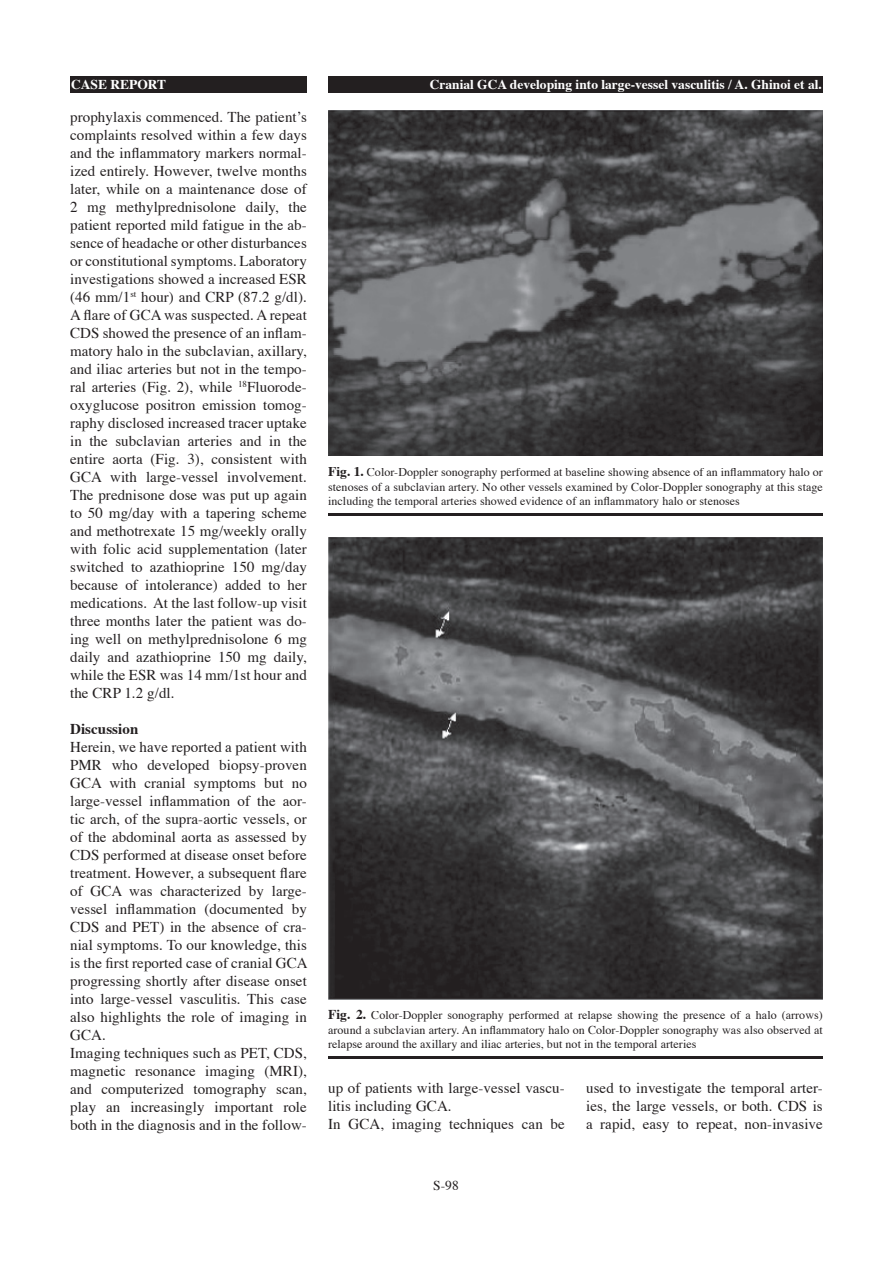
<style>
.page{position:relative;width:893px;height:1263px;background:#fff}
.page>*{position:absolute;margin:0;border:0;box-sizing:border-box;transform-origin:0 0}
.t1{font:15px/18px "Times";letter-spacing:.005em;color:#231f20;text-align:justify}
.t2{font:700 15px "Times";letter-spacing:.005em;color:#231f20}
.t3{font:700 13.5px "Times";color:#fff}
.t4{font:13.5px "Times";color:#231f20}
.t5{font:12px/14.2px "Times";letter-spacing:.005em;color:#231f20;text-align:justify}
.s1{font-weight:700;font-size:13.5px}
</style>
<div class="page">
<div style="left:328px;top:77px;width:495px;height:16px;background:#231f20"></div>
<div style="left:70px;top:77px;width:237px;height:16px;background:#231f20"></div>
<img style="left:328px;top:111px;width:495px;height:345px">
<hr style="left:328px;top:513px;width:495px;height:3px;background:#231f20">
<img style="left:328px;top:537px;width:495px;height:462px">
<hr style="left:328px;top:1056px;width:495px;height:3px;background:#231f20">
<p class="t3" style="left:71px;top:71px;width:97px">CASE REPORT</p>
<p class="t3" style="left:430px;top:71px;width:394px">Cranial GCA developing into large-vessel vasculitis / A. Ghinoi et al.</p>
<p class="t1" style="left:70px;top:106px;width:238px">prophylaxis commenced. The patient’s complaints resolved within a few days and the inflammatory markers normal&shy;ized entirely. However, twelve months later, while on a maintenance dose of 2 mg methylprednisolone daily, the patient reported mild fatigue in the ab&shy;sence of headache or other disturbances or constitutional symptoms. Laboratory investigations showed a increased ESR (46 mm/1<sup>st</sup> hour) and CRP (87.2 g/dl).<br>A flare of GCA was suspected. A repeat CDS showed the presence of an inflam&shy;matory halo in the subclavian, axillary, and iliac arteries but not in the tempo&shy;ral arteries (Fig. 2), while <sup>18</sup>Fluorode&shy;oxyglucose positron emission tomog&shy;raphy disclosed increased tracer uptake in the subclavian arteries and in the entire aorta (Fig. 3), consistent with GCA with large-vessel involvement.<br>The prednisone dose was put up again to 50 mg/day with a tapering scheme and methotrexate 15 mg/weekly orally with folic acid supplementation (later switched to azathioprine 150 mg/day because of intolerance) added to her medications. At the last follow-up visit three months later the patient was do&shy;ing well on methylprednisolone 6 mg daily and azathioprine 150 mg daily, while the ESR was 14 mm/1st hour and the CRP 1.2 g/dl.</p>
<p class="t2" style="left:70px;top:714px;width:70px">Discussion</p>
<p class="t1" style="left:70px;top:736px;width:239px;text-align:left">Herein, we have reported a patient with PMR who developed biopsy-proven GCA with cranial symptoms but no large-vessel inflammation of the aor&shy;tic arch, of the supra-aortic vessels, or of the abdominal aorta as assessed by CDS performed at disease onset before treatment. However, a subsequent flare of GCA was characterized by large&shy;vessel inflammation (documented by CDS and PET) in the absence of cra&shy;nial symptoms. To our knowledge, this is the first reported case of cranial GCA progressing shortly after disease onset into large-vessel vasculitis. This case also highlights the role of imaging in GCA.<br>Imaging techniques such as PET, CDS, magnetic resonance imaging (MRI), and computerized tomography scan, play an increasingly important role both in the diagnosis and in the follow-</p>
<p class="t5" style="left:328px;top:464px;width:496px"><span class="s1">Fig. 1.</span> Color-Doppler sonography performed at baseline showing absence of an inflammatory halo or stenoses of a subclavian artery. No other vessels examined by Color-Doppler sonography at this stage including the temporal arteries showed evidence of an inflammatory halo or stenoses</p>
<p class="t5" style="left:328px;top:1007px;width:496px"><span class="s1">Fig. 2.</span> Color-Doppler sonography performed at relapse showing the presence of a halo (arrows) around a subclavian artery. An inflammatory halo on Color-Doppler sonography was also observed at relapse around the axillary and iliac arteries, but not in the temporal arteries</p>
<p class="t1" style="left:328px;top:1078px;width:238px;text-align:left">up of patients with large-vessel vascu&shy;litis including GCA.<br>In GCA, imaging techniques can be</p>
<p class="t1" style="left:586px;top:1078px;width:238px">used to investigate the temporal arter&shy;ies, the large vessels, or both. CDS is a rapid, easy to repeat, non-invasive</p>
<p class="t4" style="left:433px;top:1172px;width:27px">S-98</p>
</div>
